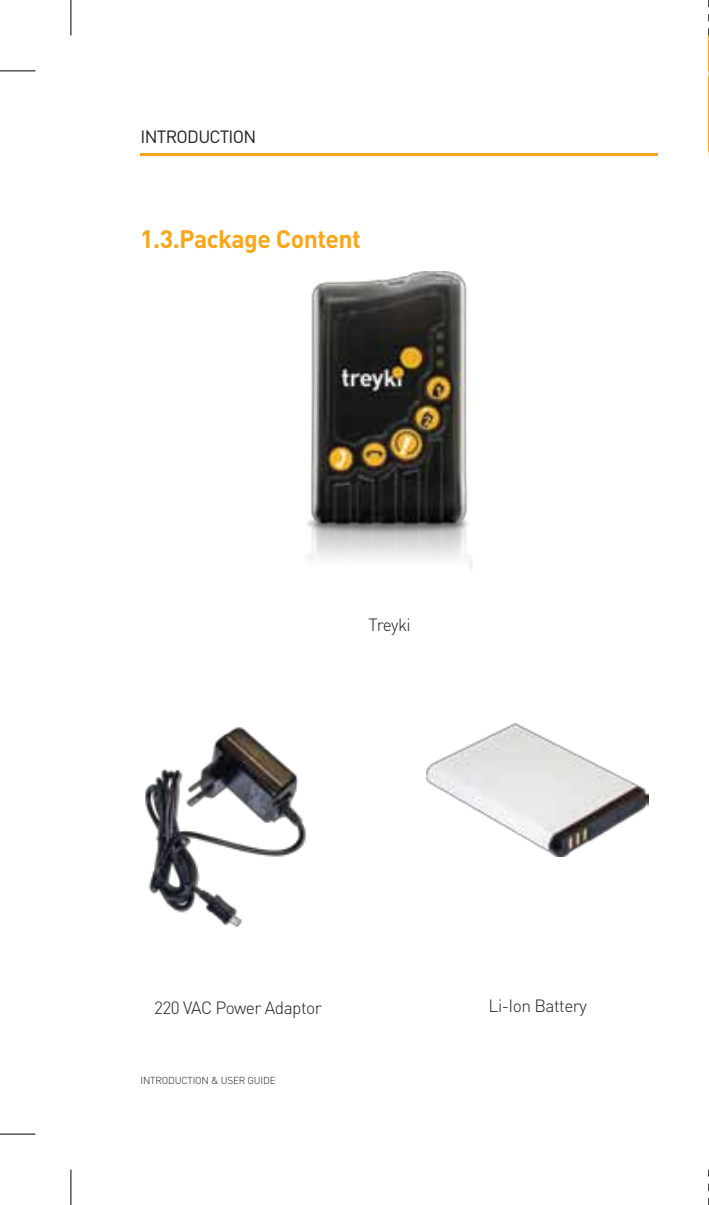
<style>
.page{position:relative;width:709px;height:1205px;background:#fff}
.page>*{position:absolute;margin:0;border:0;box-sizing:border-box;transform-origin:0 0}
.t1{font:700 25px "DIN Pro";letter-spacing:-.02em;color:#faa61a}
.t2{font:300 17.5px "DIN Pro";letter-spacing:-.03em;color:#231f20}
.t3{font:17.5px "DIN Pro";letter-spacing:-.04em;color:#231f20}
.t4{font:300 10px "DIN Pro";letter-spacing:-.02em;color:#231f20}
</style>
<div class="page">
<svg style="left:708px;top:61px;width:1px;height:95px"></svg>
<hr style="left:140px;top:154px;width:518px;height:2px;background:#faa61a">
<hr style="left:0;top:70px;width:35px;height:1px;background:#000">
<hr style="left:0;top:1133px;width:35px;height:1px;background:#000">
<hr style="left:70px;top:0;width:1px;height:35px;background:#000">
<svg style="left:708px;top:0;width:1px;height:35px"></svg>
<hr style="left:70px;top:1169px;width:1px;height:36px;background:#000">
<svg style="left:708px;top:1169px;width:1px;height:36px"></svg>
<img style="left:307px;top:271px;width:165px;height:298px">
<img style="left:145px;top:727px;width:161px;height:200px">
<img style="left:426px;top:724px;width:223px;height:132px">
<p class="t3" style="left:140px;top:124px;width:117px">INTRODUCTION</p>
<h1 class="t1" style="left:140px;top:222px;width:222px">1.3.Package Content</h1>
<p class="t2" style="left:368px;top:612px;width:44px">Treyki</p>
<p class="t2" style="left:154px;top:995px;width:169px">220 VAC Power Adaptor</p>
<p class="t2" style="left:488px;top:993px;width:100px">Li-Ion Battery</p>
<p class="t4" style="left:140px;top:1074px;width:137px">INTRODUCTION &amp; USER GUIDE</p>
</div>
